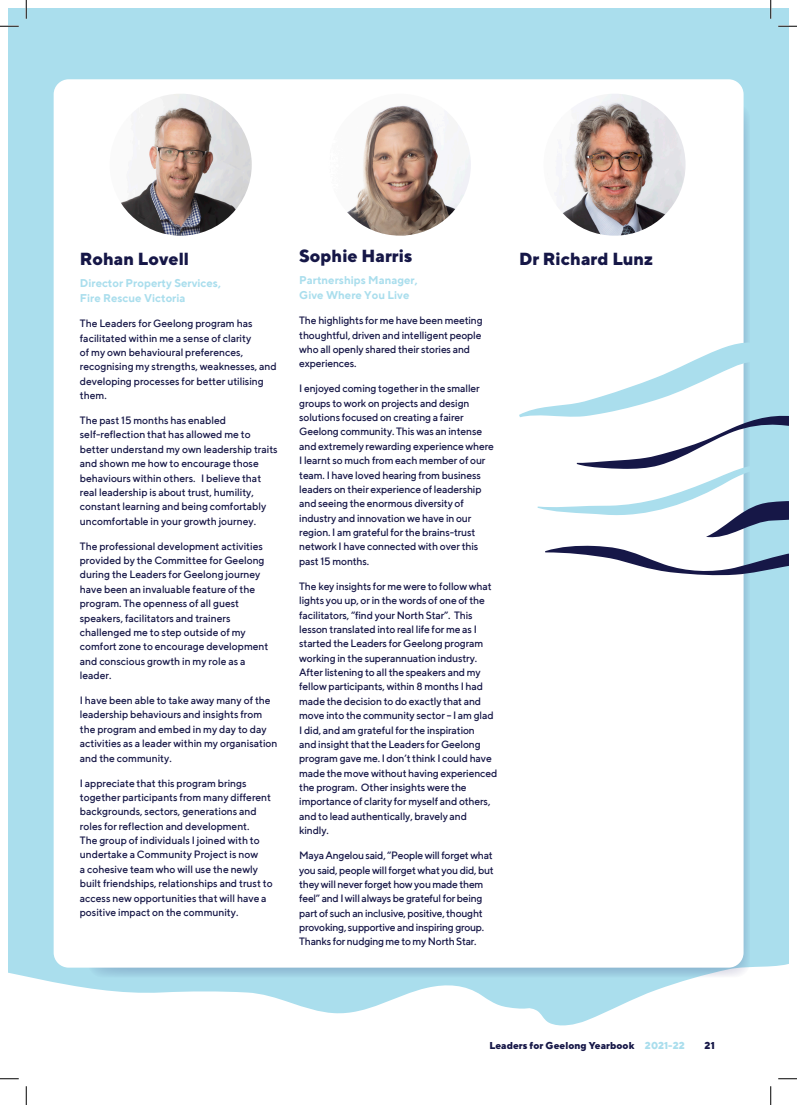
<style>
.page{position:relative;width:797px;height:1105px;background:#fff}
.page>*{position:absolute;margin:0;border:0;box-sizing:border-box;transform-origin:0 0}
.Big_Pull_Out{font:800 17.5px "TT Norms";color:#161747}
.Pull_Out{font:700 11.25px/15px "TT Norms";color:#aadeed}
.Body{font:500 10.62px/14.4px "TT Norms";letter-spacing:-.015em;color:#161747}
.t1{font:800 10px "TT Norms";color:#161747}
.s1{color:#aadeed}
</style>
<div class="page">
<div style="left:9px;top:9px;width:18px;height:806px;background:#aadeed"></div>
<svg style="left:9px;top:815px;width:779px;height:211px;fill:#aadeed"></svg>
<div style="left:25px;top:9px;width:763px;height:831px;background:#aadeed"></div>
<div style="left:54px;top:79px;width:689px;height:889px;background:#fff;border-radius:15px"></div>
<img style="left:121px;top:94px;width:131px;height:142px">
<img style="left:347px;top:105px;width:124px;height:131px">
<img style="left:543px;top:94px;width:142px;height:142px;border-radius:71px">
<svg style="left:519px;top:339px;width:269px;height:241px"></svg>
<svg style="left:0;top:25px;width:19px;height:2px"></svg>
<svg style="left:778px;top:25px;width:19px;height:2px"></svg>
<svg style="left:0;top:1078px;width:19px;height:1px"></svg>
<svg style="left:778px;top:1078px;width:19px;height:1px"></svg>
<svg style="left:25px;top:0;width:2px;height:19px"></svg>
<svg style="left:25px;top:1086px;width:2px;height:19px"></svg>
<svg style="left:770px;top:0;width:1px;height:19px"></svg>
<svg style="left:770px;top:1086px;width:1px;height:19px"></svg>
<p class="Big_Pull_Out" style="left:80px;top:248px;width:111px">Rohan Lovell</p>
<p class="Pull_Out" style="left:80px;top:275px;width:143px">Director Property Services,<br>Fire Rescue Victoria</p>
<p class="Body" style="left:80px;top:316px;width:198px">The Leaders for Geelong program has facilitated within me a sense of clarity<br>of my own behavioural preferences, recognising my strengths, weaknesses, and developing processes for better utilising them.</p>
<p class="Body" style="left:80px;top:413px;width:199px">The past 15 months has enabled self-reflection that has allowed me to better understand my own leadership traits and shown me how to encourage those behaviours within others. I believe that real leadership is about trust, humility, constant learning and being comfortably uncomfortable in your growth journey.</p>
<p class="Body" style="left:80px;top:539px;width:190px">The professional development activities provided by the Committee for Geelong during the Leaders for Geelong journey have been an invaluable feature of the program. The openness of all guest speakers, facilitators and trainers challenged me to step outside of my comfort zone to encourage development and conscious growth in my role as a leader.</p>
<p class="Body" style="left:80px;top:693px;width:199px">I have been able to take away many of the leadership behaviours and insights from the program and embed in my day to day activities as a leader within my organisation and the community.</p>
<p class="Body" style="left:80px;top:775px;width:194px">I appreciate that this program brings together participants from many different backgrounds, sectors, generations and roles for reflection and development.<br>The group of individuals I joined with to undertake a Community Project is now<br>a cohesive team who will use the newly built friendships, relationships and trust to access new opportunities that will have a positive impact on the community.</p>
<p class="Big_Pull_Out" style="left:299px;top:245px;width:115px">Sophie Harris</p>
<p class="Pull_Out" style="left:299px;top:272px;width:120px">Partnerships Manager,<br>Give Where You Live</p>
<p class="Body" style="left:299px;top:313px;width:185px">The highlights for me have been meeting thoughtful, driven and intelligent people who all openly shared their stories and experiences.</p>
<p class="Body" style="left:299px;top:381px;width:196px">I enjoyed coming together in the smaller groups to work on projects and design solutions focused on creating a fairer Geelong community. This was an intense and extremely rewarding experience where I learnt so much from each member of our team. I have loved hearing from business leaders on their experience of leadership and seeing the enormous diversity of industry and innovation we have in our region. I am grateful for the brains-trust network I have connected with over this past 15 months.</p>
<p class="Body" style="left:299px;top:579px;width:200px">The key insights for me were to follow what lights you up, or in the words of one of the facilitators, “find your North Star”. This lesson translated into real life for me as I started the Leaders for Geelong program working in the superannuation industry.<br>After listening to all the speakers and my fellow participants, within 8 months I had made the decision to do exactly that and move into the community sector – I am glad I did, and am grateful for the inspiration<br>and insight that the Leaders for Geelong program gave me. I don’t think I could have made the move without having experienced the program. Other insights were the importance of clarity for myself and others, and to lead authentically, bravely and kindly.</p>
<p class="Body" style="left:299px;top:848px;width:196px">Maya Angelou said, “People will forget what you said, people will forget what you did, but they will never forget how you made them feel” and I will always be grateful for being part of such an inclusive, positive, thought provoking, supportive and inspiring group.<br>Thanks for nudging me to my North Star.</p>
<p class="Big_Pull_Out" style="left:519px;top:248px;width:136px">Dr Richard Lunz</p>
<p class="t1" style="left:489px;top:1039px;width:197px">Leaders for Geelong Yearbook <span class="s1">2021-22</span></p>
<p class="t1" style="left:704px;top:1039px;width:12px">21</p>
</div>
